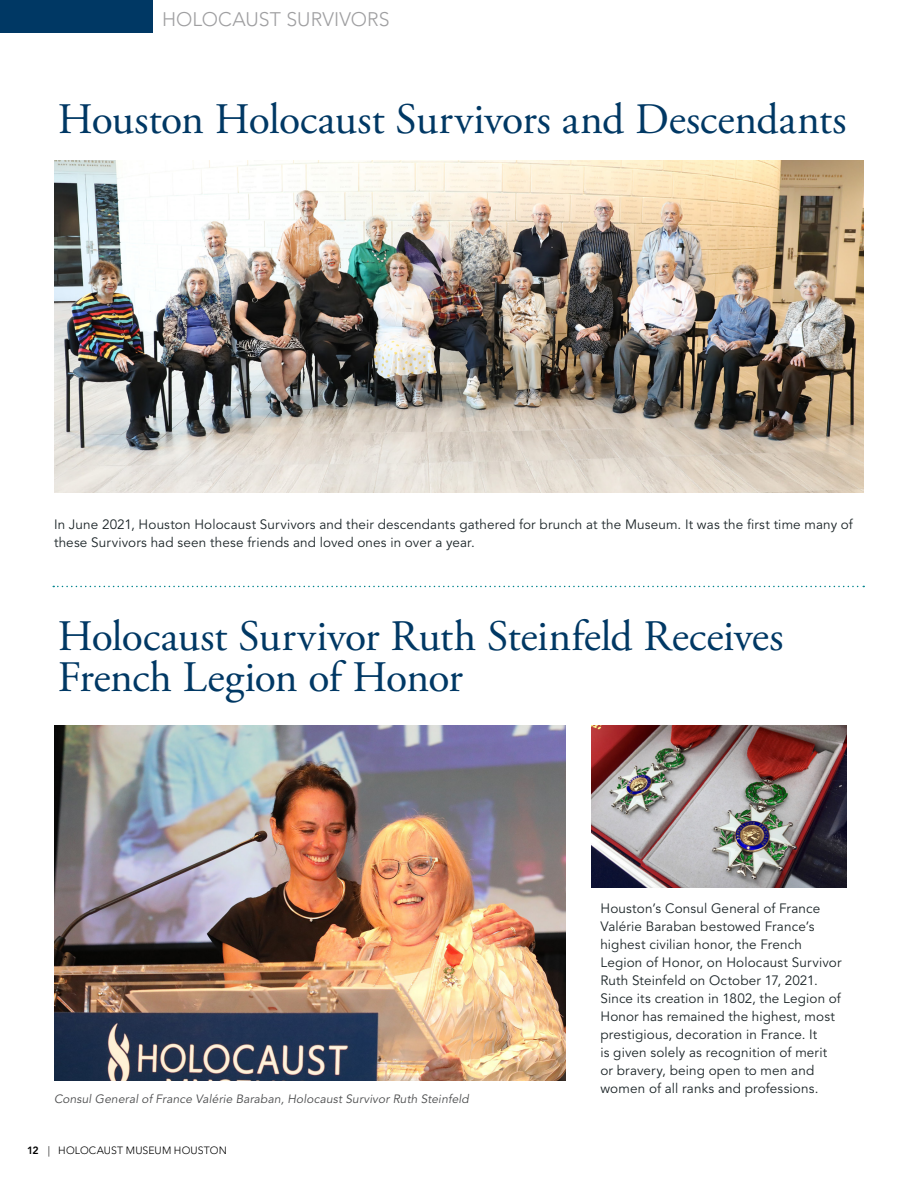
<style>
.page{position:relative;width:918px;height:1188px;background:#fff}
.page>*{position:absolute;margin:0;border:0;box-sizing:border-box;transform-origin:0 0}
.t1{font:43.5px/40.5px "Adobe Garamond Pro";letter-spacing:-.01em;color:#003864}
.t2{font:300 19.5px "Avenir LT Std";letter-spacing:.005em;color:#9f9fa1}
.t3{font:13.5px/18px "Avenir LT Std";letter-spacing:.01em;color:#1d2629}
.t4{font:italic 12px "Avenir LT Std";letter-spacing:.01em;color:#4b4c4d}
.t5{font:300 10.5px "Avenir LT Std";letter-spacing:.015em;color:#000001}
.s1{font-weight:800}
</style>
<div class="page">
<img style="left:54px;top:161px;width:810px;height:331px">
<div style="left:0;top:0;width:153px;height:33px;background:#003864"></div>
<img style="left:54px;top:726px;width:512px;height:355px">
<svg style="left:53px;top:586px;width:811px;height:1px"></svg>
<img style="left:592px;top:726px;width:255px;height:162px">
<p class="t2" style="left:162px;top:8px;width:229px">HOLOCAUST SURVIVORS</p>
<p class="t1" style="left:58px;top:101px;width:790px">Houston Holocaust Survivors and Descendants</p>
<p class="t3" style="left:54px;top:515px;width:800px">In June 2021, Houston Holocaust Survivors and their descendants gathered for brunch at the Museum. It was the first time many of these Survivors had seen these friends and loved ones in over a year.</p>
<p class="t1" style="left:58px;top:618px;width:727px">Holocaust Survivor Ruth Steinfeld Receives<br>French Legion of Honor</p>
<p class="t4" style="left:54px;top:1092px;width:416px">Consul General of France Valérie Baraban, Holocaust Survivor Ruth Steinfeld</p>
<p class="t5" style="left:27px;top:1144px;width:201px"><span class="s1">12</span> | HOLOCAUST MUSEUM HOUSTON</p>
<p class="t3" style="left:600px;top:900px;width:243px">Houston’s Consul General of France Valérie Baraban bestowed France’s highest civilian honor, the French Legion of Honor, on Holocaust Survivor Ruth Steinfeld on October 17, 2021.<br>Since its creation in 1802, the Legion of Honor has remained the highest, most prestigious, decoration in France. It<br>is given solely as recognition of merit or bravery, being open to men and women of all ranks and professions.</p>
</div>
